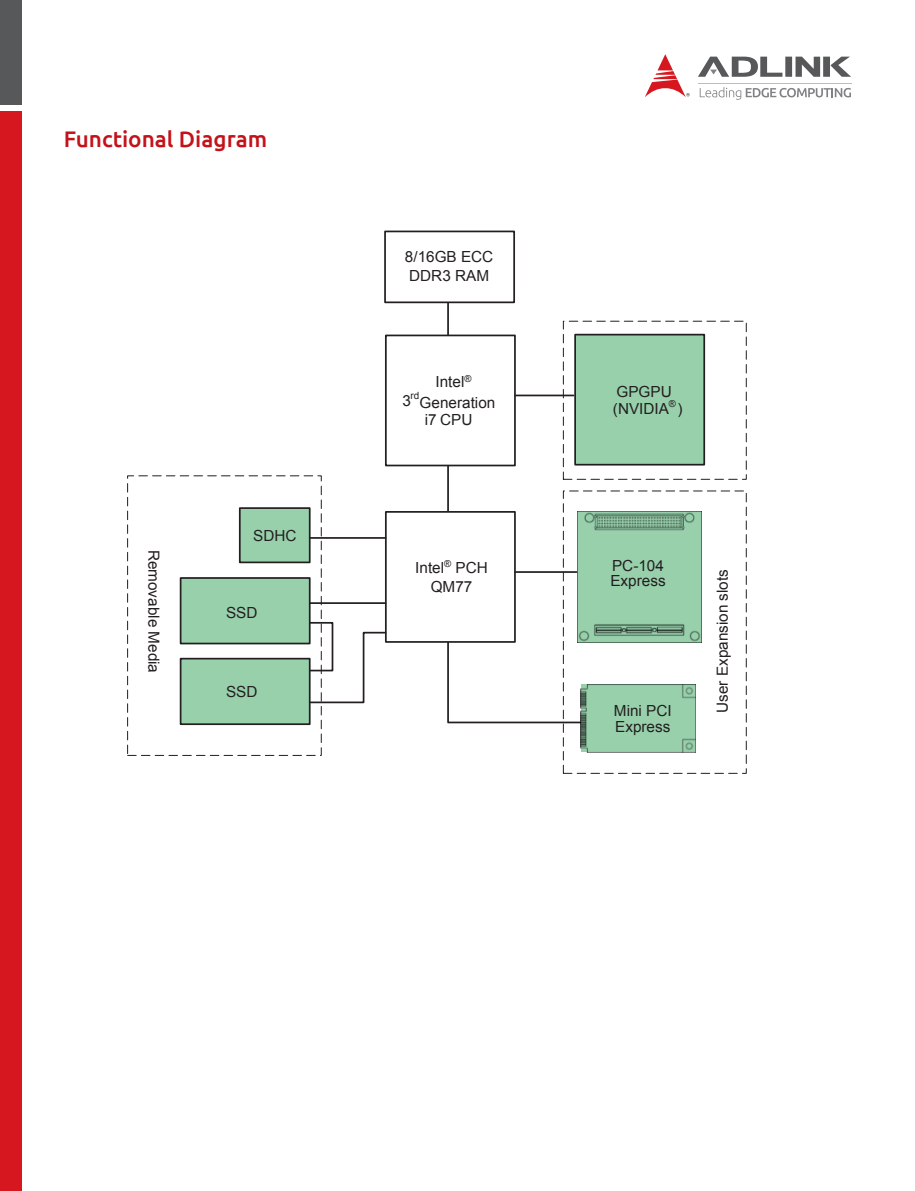
<style>
.page{position:relative;width:915px;height:1191px;background:#fff}
.page>*{position:absolute;margin:0;border:0;box-sizing:border-box;transform-origin:0 0}
.t1{font:500 22.5px "Ubuntu";color:#c4121a}
.t2{font:15.3px/15.3px "Arial";color:#231f20}
.t3{font:9.9px "Arial";color:#231f20}
.t4{font:9.6px "Arial";color:#231f20}
</style>
<div class="page">
<div style="left:0;top:111px;width:21px;height:1080px;background:#d7171f"></div>
<div style="left:0;top:0;width:21px;height:104px;background:#57585a"></div>
<svg style="left:698px;top:57px;width:152px;height:20px"></svg>
<svg style="left:645px;top:54px;width:44px;height:43px"></svg>
<svg style="left:699px;top:87px;width:151px;height:13px"></svg>
<hr style="left:697px;top:83px;width:154px;height:1px;background:#bcbdc0">
<div style="left:240px;top:508px;width:69px;height:54px;background:#98d0ac"></div>
<div style="left:239px;top:507px;width:71px;height:56px;border:2px solid #231f20"></div>
<div style="left:180px;top:578px;width:129px;height:65px;background:#98d0ac"></div>
<div style="left:180px;top:577px;width:130px;height:67px;border:2px solid #231f20"></div>
<div style="left:180px;top:658px;width:129px;height:66px;background:#98d0ac"></div>
<div style="left:180px;top:658px;width:130px;height:67px;border:2px solid #231f20"></div>
<div style="left:575px;top:335px;width:129px;height:130px;background:#98d0ac"></div>
<div style="left:574px;top:334px;width:130px;height:131px;border:2px solid #231f20"></div>
<img style="left:589px;top:511px;width:112px;height:131px">
<svg style="left:446px;top:303px;width:143px;height:421px"></svg>
<div style="left:384px;top:230px;width:131px;height:73px;border:2px solid #231f20"></div>
<div style="left:385px;top:512px;width:129px;height:130px;background:#fff"></div>
<div style="left:385px;top:511px;width:130px;height:132px;border:2px solid #231f20"></div>
<img style="left:580px;top:684px;width:115px;height:68px">
<div style="left:385px;top:335px;width:129px;height:130px;background:#fff"></div>
<div style="left:385px;top:334px;width:130px;height:132px;border:2px solid #231f20"></div>
<hr style="left:515px;top:571px;width:61px;height:2px;background:#231f20">
<hr style="left:515px;top:394px;width:58px;height:2px;background:#231f20">
<hr style="left:309px;top:537px;width:76px;height:2px;background:#231f20">
<hr style="left:309px;top:602px;width:76px;height:2px;background:#231f20">
<svg style="left:308px;top:621px;width:79px;height:83px"></svg>
<h1 class="t1" style="left:64px;top:124px;width:205px">Functional Diagram</h1>
<p class="t2" style="left:161px;top:549px;width:125px;rotate:90deg">Removable Media</p>
<p class="t2" style="left:253px;top:528px;width:45px">SDHC</p>
<p class="t2" style="left:226px;top:604px;width:33px">SSD</p>
<p class="t2" style="left:226px;top:684px;width:33px">SSD</p>
<p class="t2" style="left:405px;top:248px;width:90px;line-height:18.3px">8/16GB ECC<br>DDR3 RAM</p>
<p class="t2" style="left:435px;top:374px;width:37px">Intel<sup>®</sup></p>
<p class="t2" style="left:616px;top:384px;width:57px">GPGPU</p>
<p class="t3" style="left:410px;top:389px;width:10px">rd</p>
<p class="t2" style="left:402px;top:393px;width:10px">3</p>
<p class="t4" style="left:668px;top:397px;width:9px">®</p>
<p class="t2" style="left:419px;top:395px;width:77px">Generation</p>
<p class="t2" style="left:612px;top:401px;width:71px">(NVIDIA )</p>
<p class="t2" style="left:424px;top:412px;width:49px">i7 CPU</p>
<p class="t2" style="left:415px;top:558px;width:74px;line-height:18.8px;text-align:center">Intel<sup>®</sup> PCH<br>QM77</p>
<p class="t2" style="left:610px;top:558px;width:57px">PC-104<br>Express</p>
<p class="t2" style="left:613px;top:703px;width:59px">Mini PCI<br>Express</p>
<p class="t2" style="left:714px;top:713px;width:145px;rotate:-90deg">User Expansion slots</p>
</div>
